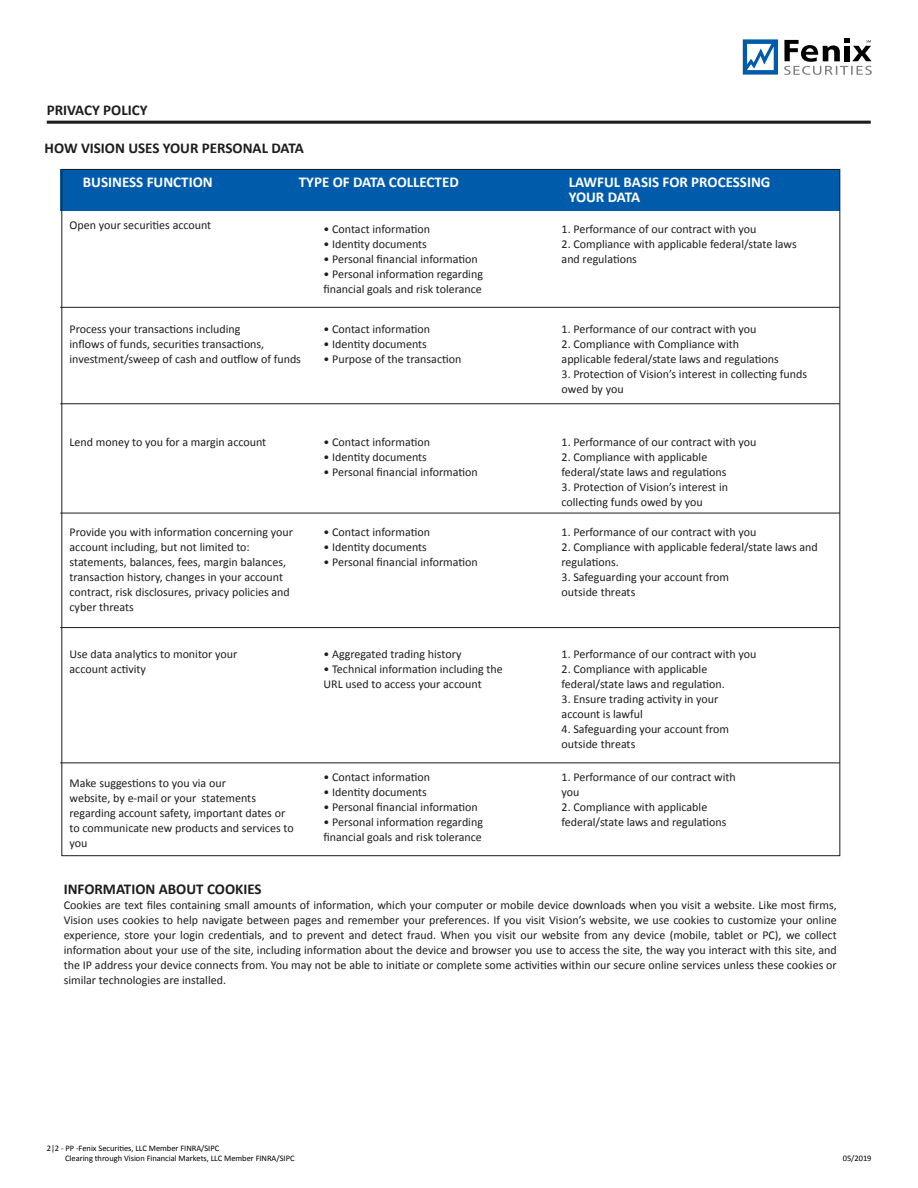
<style>
.page{position:relative;width:918px;height:1188px;background:#fff}
.page>*{position:absolute;margin:0;border:0;box-sizing:border-box;transform-origin:0 0}
.t1{font:700 15px/15px "Calibri";color:#fff}
.t2{font:700 15px "Calibri";color:#1d1d1b}
.t3{font:12px/15px "Calibri";color:#1d1d1b}
.t4{font:8.4px/10.2px "Calibri";letter-spacing:-.005em;color:#000}
</style>
<div class="page">
<hr style="left:47px;top:121px;width:824px;height:3px;background:#1d1d1b">
<svg style="left:743px;top:39px;width:35px;height:36px"></svg>
<svg style="left:784px;top:39px;width:88px;height:36px"></svg>
<div style="left:60px;top:169px;width:780px;height:42px;background:#005cab"></div>
<hr style="left:60px;top:307px;width:780px;height:1px;background:#1d1d1b">
<hr style="left:60px;top:403px;width:780px;height:1px;background:#1d1d1b">
<hr style="left:60px;top:513px;width:780px;height:1px;background:#1d1d1b">
<hr style="left:60px;top:627px;width:780px;height:1px;background:#1d1d1b">
<hr style="left:60px;top:763px;width:780px;height:1px;background:#1d1d1b">
<p class="t2" style="left:47px;top:101px;width:102px">PRIVACY POLICY</p>
<p class="t2" style="left:45px;top:139px;width:261px">HOW VISION USES YOUR PERSONAL DATA</p>
<p class="t1" style="left:83px;top:174px;width:131px">BUSINESS FUNCTION</p>
<p class="t1" style="left:299px;top:174px;width:162px">TYPE OF DATA COLLECTED</p>
<p class="t1" style="left:569px;top:174px;width:203px">LAWFUL BASIS FOR PROCESSING<br>YOUR DATA</p>
<p class="t3" style="left:70px;top:217px;width:143px">Open your securities account</p>
<p class="t3" style="left:324px;top:221px;width:108px">• Contact information</p>
<p class="t3" style="left:324px;top:236px;width:105px">• Identity documents</p>
<p class="t3" style="left:324px;top:251px;width:156px">• Personal financial information</p>
<p class="t3" style="left:324px;top:266px;width:161px">• Personal information regarding financial goals and risk tolerance</p>
<p class="t3" style="left:562px;top:221px;width:196px">1. Performance of our contract with you</p>
<p class="t3" style="left:562px;top:236px;width:237px">2. Compliance with applicable federal/state laws and regulations</p>
<p class="t3" style="left:70px;top:321px;width:233px">Process your transactions including<br>inflows of funds, securities transactions, investment/sweep of cash and outflow of funds</p>
<p class="t3" style="left:324px;top:321px;width:108px">• Contact information</p>
<p class="t3" style="left:324px;top:336px;width:105px">• Identity documents</p>
<p class="t3" style="left:324px;top:351px;width:139px">• Purpose of the transaction</p>
<p class="t3" style="left:562px;top:321px;width:196px">1. Performance of our contract with you</p>
<p class="t3" style="left:562px;top:336px;width:219px">2. Compliance with Compliance with applicable federal/state laws and regulations</p>
<p class="t3" style="left:562px;top:366px;width:247px">3. Protection of Vision’s interest in collecting funds owed by you</p>
<p class="t3" style="left:70px;top:434px;width:198px">Lend money to you for a margin account</p>
<p class="t3" style="left:324px;top:434px;width:108px">• Contact information</p>
<p class="t3" style="left:324px;top:449px;width:105px">• Identity documents</p>
<p class="t3" style="left:324px;top:464px;width:156px">• Personal financial information</p>
<p class="t3" style="left:562px;top:434px;width:196px">1. Performance of our contract with you</p>
<p class="t3" style="left:562px;top:449px;width:166px">2. Compliance with applicable federal/state laws and regulations</p>
<p class="t3" style="left:562px;top:479px;width:168px">3. Protection of Vision’s interest in collecting funds owed by you</p>
<p class="t3" style="left:70px;top:524px;width:225px">Provide you with information concerning your account including, but not limited to: statements, balances, fees, margin balances, transaction history, changes in your account contract, risk disclosures, privacy policies and cyber threats</p>
<p class="t3" style="left:324px;top:524px;width:108px">• Contact information</p>
<p class="t3" style="left:324px;top:539px;width:105px">• Identity documents</p>
<p class="t3" style="left:324px;top:554px;width:156px">• Personal financial information</p>
<p class="t3" style="left:562px;top:524px;width:196px">1. Performance of our contract with you</p>
<p class="t3" style="left:562px;top:539px;width:258px">2. Compliance with applicable federal/state laws and regulations.</p>
<p class="t3" style="left:562px;top:569px;width:169px">3. Safeguarding your account from outside threats</p>
<p class="t3" style="left:70px;top:646px;width:169px">Use data analytics to monitor your account activity</p>
<p class="t3" style="left:324px;top:646px;width:139px">• Aggregated trading history</p>
<p class="t3" style="left:324px;top:661px;width:181px">• Technical information including the<br>URL used to access your account</p>
<p class="t3" style="left:70px;top:775px;width:226px">Make suggestions to you via our<br>website, by e-mail or your statements regarding account safety, important dates or to communicate new products and services to you</p>
<p class="t3" style="left:324px;top:769px;width:108px">• Contact information</p>
<p class="t3" style="left:324px;top:784px;width:105px">• Identity documents</p>
<p class="t3" style="left:324px;top:799px;width:156px">• Personal financial information</p>
<p class="t3" style="left:324px;top:814px;width:161px">• Personal information regarding financial goals and risk tolerance</p>
<p class="t3" style="left:562px;top:646px;width:196px">1. Performance of our contract with you</p>
<p class="t3" style="left:562px;top:661px;width:165px">2. Compliance with applicable federal/state laws and regulation.</p>
<p class="t3" style="left:562px;top:691px;width:158px">3. Ensure trading activity in your account is lawful</p>
<p class="t3" style="left:562px;top:721px;width:169px">4. Safeguarding your account from outside threats</p>
<p class="t3" style="left:562px;top:769px;width:176px">1. Performance of our contract with you</p>
<p class="t3" style="left:562px;top:799px;width:166px">2. Compliance with applicable federal/state laws and regulations</p>
<p class="t2" style="left:64px;top:879px;width:199px">INFORMATION ABOUT COOKIES</p>
<p class="t3" style="left:64px;top:897px;width:775px;text-align:justify">Cookies are text files containing small amounts of information, which your computer or mobile device downloads when you visit a website. Like most firms, Vision uses cookies to help navigate between pages and remember your preferences. If you visit Vision’s website, we use cookies to customize your online experience, store your login credentials, and to prevent and detect fraud. When you visit our website from any device (mobile, tablet or PC), we collect information about your use of the site, including information about the device and browser you use to access the site, the way you interact with this site, and the IP address your device connects from. You may not be able to initiate or complete some activities within our secure online services unless these cookies or similar technologies are installed.</p>
<p class="t4" style="left:65px;top:1143px;width:231px;text-indent:-18px">2|2 - PP -Fenix Securities, LLC Member FINRA/SIPC<br>Clearing through Vision Financial Markets, LLC Member FINRA/SIPC</p>
<p class="t4" style="left:843px;top:1152px;width:30px">05/2019</p>
</div>
